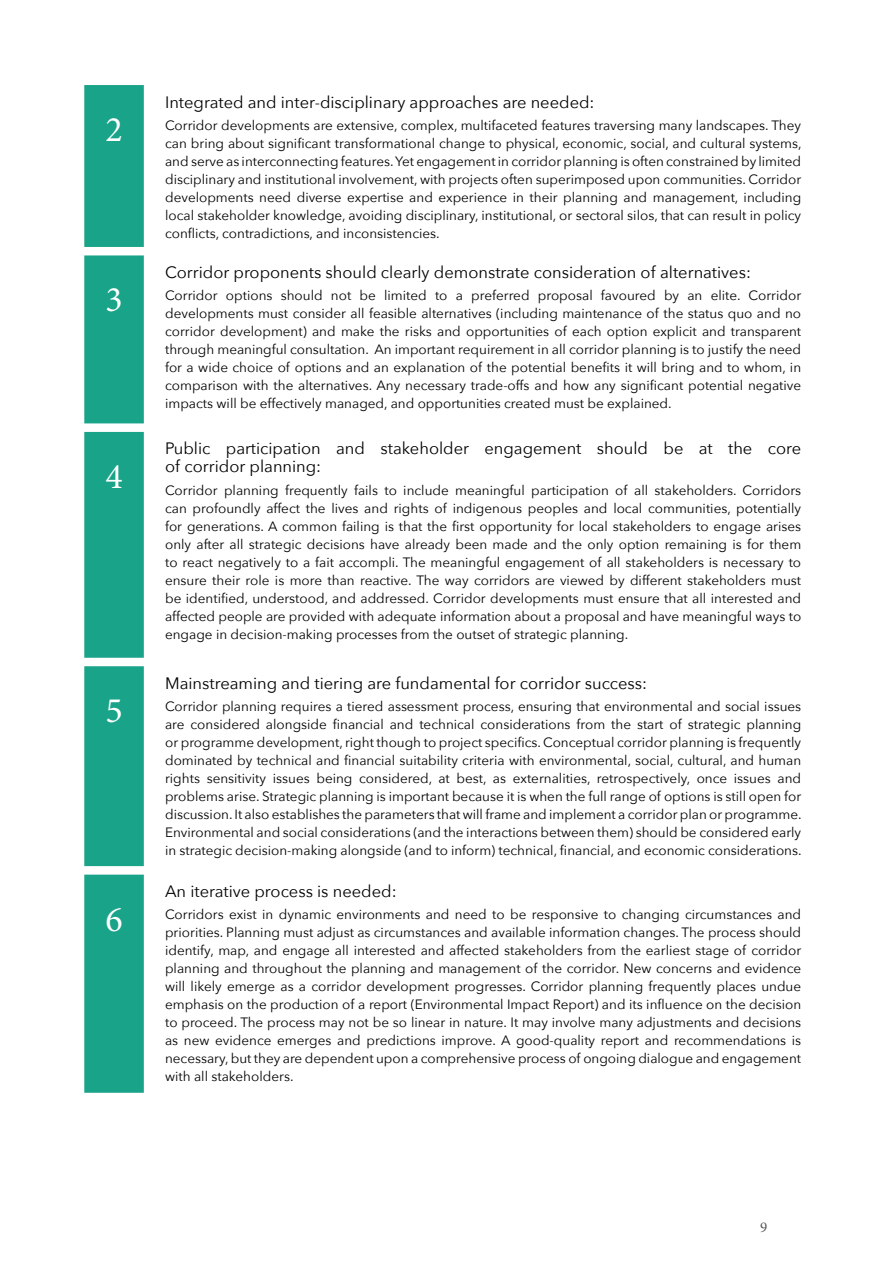
<style>
.page{position:relative;width:893px;height:1263px;background:#fff}
.page>*{position:absolute;margin:0;border:0;box-sizing:border-box;transform-origin:0 0}
.t1{font:36px "Minion Pro";color:#fff}
.t2{font:16.5px/18px "Avenir Next";color:#000}
.t3{font:15px "Minion Pro";color:#58595b}
.t4{font:13.5px/18px "Avenir Next";color:#000;text-align:justify}
</style>
<div class="page">
<svg style="left:84px;top:85px;width:60px;height:1008px;background:#30ac95"></svg>
<h1 class="t1" style="left:105px;top:105px;width:19px">2</h1>
<h1 class="t1" style="left:105px;top:276px;width:19px">3</h1>
<h1 class="t1" style="left:105px;top:452px;width:19px">4</h1>
<h1 class="t1" style="left:105px;top:687px;width:19px">5</h1>
<h1 class="t1" style="left:105px;top:895px;width:19px">6</h1>
<p class="t2" style="left:165px;top:92px;width:431px">Integrated and inter-disciplinary approaches are needed:</p>
<p class="t4" style="left:165px;top:116px;width:638px">Corridor developments are extensive, complex, multifaceted features traversing many landscapes. They can bring about significant transformational change to physical, economic, social, and cultural systems, and serve as interconnecting features. Yet engagement in corridor planning is often constrained by limited disciplinary and institutional involvement, with projects often superimposed upon communities. Corridor developments need diverse expertise and experience in their planning and management, including local stakeholder knowledge, avoiding disciplinary, institutional, or sectoral silos, that can result in policy conflicts, contradictions, and inconsistencies.</p>
<p class="t2" style="left:165px;top:262px;width:587px">Corridor proponents should clearly demonstrate consideration of alternatives:</p>
<p class="t4" style="left:165px;top:286px;width:638px">Corridor options should not be limited to a preferred proposal favoured by an elite. Corridor developments must consider all feasible alternatives (including maintenance of the status quo and no corridor development) and make the risks and opportunities of each option explicit and transparent through meaningful consultation. An important requirement in all corridor planning is to justify the need for a wide choice of options and an explanation of the potential benefits it will bring and to whom, in comparison with the alternatives. Any necessary trade-offs and how any significant potential negative impacts will be effectively managed, and opportunities created must be explained.</p>
<p class="t2" style="left:165px;top:439px;width:638px">Public participation and stakeholder engagement should be at the core of corridor planning:</p>
<p class="t4" style="left:165px;top:480px;width:638px">Corridor planning frequently fails to include meaningful participation of all stakeholders. Corridors can profoundly affect the lives and rights of indigenous peoples and local communities, potentially for generations. A common failing is that the first opportunity for local stakeholders to engage arises only after all strategic decisions have already been made and the only option remaining is for them to react negatively to a fait accompli. The meaningful engagement of all stakeholders is necessary to ensure their role is more than reactive. The way corridors are viewed by different stakeholders must be identified, understood, and addressed. Corridor developments must ensure that all interested and affected people are provided with adequate information about a proposal and have meaningful ways to engage in decision-making processes from the outset of strategic planning.</p>
<p class="t2" style="left:165px;top:673px;width:484px">Mainstreaming and tiering are fundamental for corridor success:</p>
<p class="t4" style="left:165px;top:697px;width:638px">Corridor planning requires a tiered assessment process, ensuring that environmental and social issues are considered alongside financial and technical considerations from the start of strategic planning or programme development, right though to project specifics. Conceptual corridor planning is frequently dominated by technical and financial suitability criteria with environmental, social, cultural, and human rights sensitivity issues being considered, at best, as externalities, retrospectively, once issues and problems arise. Strategic planning is important because it is when the full range of options is still open for discussion. It also establishes the parameters that will frame and implement a corridor plan or programme.<br>Environmental and social considerations (and the interactions between them) should be considered early in strategic decision-making alongside (and to inform) technical, financial, and economic considerations.</p>
<p class="t2" style="left:165px;top:882px;width:233px">An iterative process is needed:</p>
<p class="t4" style="left:165px;top:905px;width:638px">Corridors exist in dynamic environments and need to be responsive to changing circumstances and priorities. Planning must adjust as circumstances and available information changes. The process should identify, map, and engage all interested and affected stakeholders from the earliest stage of corridor planning and throughout the planning and management of the corridor. New concerns and evidence will likely emerge as a corridor development progresses. Corridor planning frequently places undue emphasis on the production of a report (Environmental Impact Report) and its influence on the decision to proceed. The process may not be so linear in nature. It may involve many adjustments and decisions as new evidence emerges and predictions improve. A good-quality report and recommendations is necessary, but they are dependent upon a comprehensive process of ongoing dialogue and engagement with all stakeholders.</p>
<p class="t3" style="left:760px;top:1217px;width:9px">9</p>
</div>
